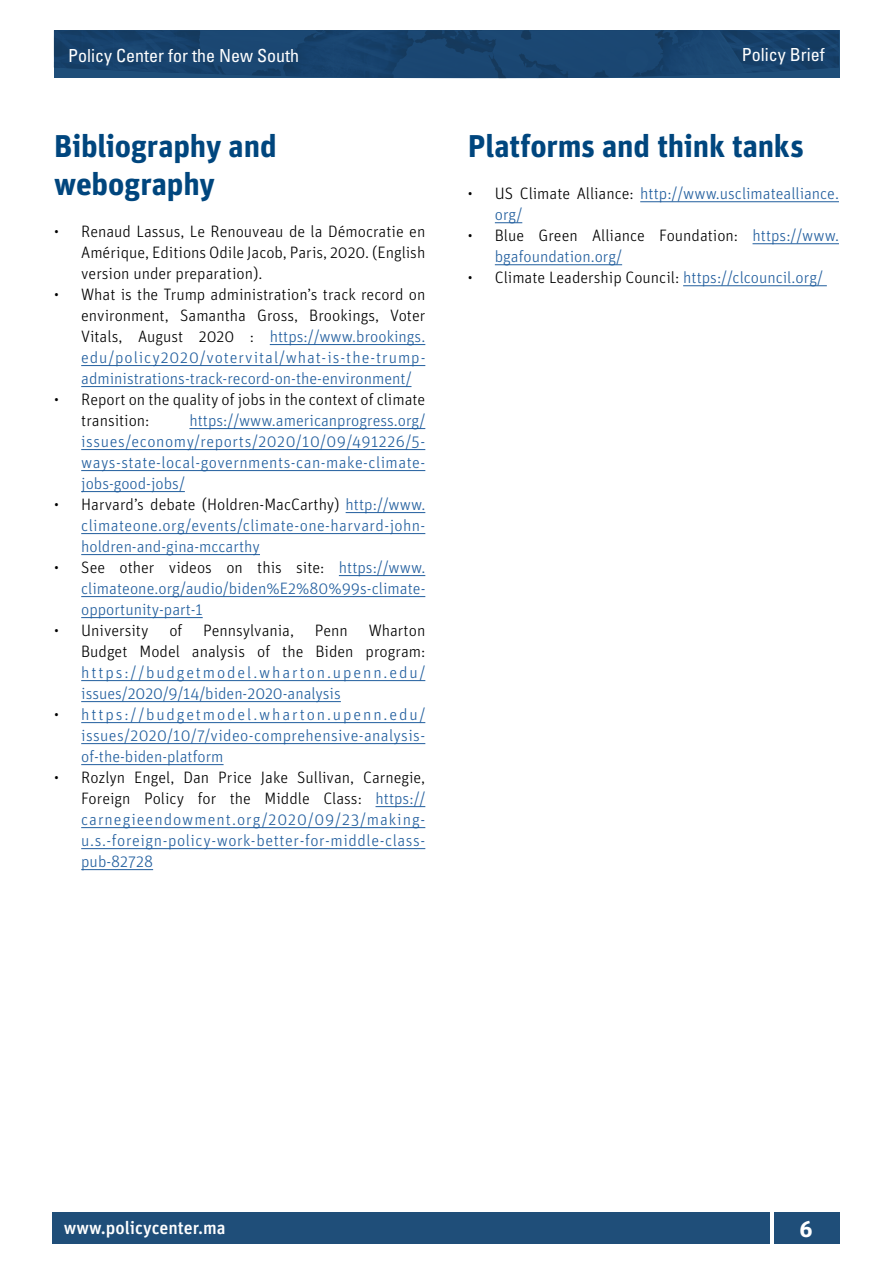
<style>
.page{position:relative;width:893px;height:1263px;background:#fff}
.page>*{position:absolute;margin:0;border:0;box-sizing:border-box;transform-origin:0 0}
.t1{font:700 31.5px/37.8px "Unit Pro";letter-spacing:-.005em;color:#00467e}
.t2{font:700 22.5px "Unit Pro";color:#fff}
.t3{font:condensed 18px "Univers LT Std";color:#fff}
.t4{font:500 18px "Unit Pro";color:#fff}
.t5{font:300 16.5px/21px "Unit Pro";color:#215e9e;text-align:justify}
.t6{font:300 16.5px/21px "Unit Pro";color:#000;text-align:justify}
.t7{font:300 16.5px/21px "Unit Pro";letter-spacing:.115em;color:#215e9e}
.s1{color:#000}
.s2{color:#215e9e}
</style>
<div class="page">
<div style="left:52px;top:1212px;width:718px;height:31px;background:#1f4e79"></div>
<div style="left:774px;top:1212px;width:65px;height:31px;background:#1f4e79"></div>
<img style="left:54px;top:30px;width:785px;height:49px">
<hr style="left:270px;top:344px;width:155px;height:1px;background:#215e9e">
<hr style="left:81px;top:365px;width:344px;height:1px;background:#215e9e">
<hr style="left:81px;top:386px;width:330px;height:1px;background:#215e9e">
<hr style="left:189px;top:428px;width:236px;height:1px;background:#215e9e">
<hr style="left:81px;top:449px;width:344px;height:1px;background:#215e9e">
<hr style="left:81px;top:470px;width:344px;height:1px;background:#215e9e">
<hr style="left:81px;top:491px;width:104px;height:1px;background:#215e9e">
<hr style="left:346px;top:512px;width:79px;height:1px;background:#215e9e">
<hr style="left:81px;top:533px;width:344px;height:1px;background:#215e9e">
<hr style="left:81px;top:554px;width:179px;height:1px;background:#215e9e">
<hr style="left:339px;top:575px;width:86px;height:1px;background:#215e9e">
<hr style="left:81px;top:596px;width:344px;height:1px;background:#215e9e">
<hr style="left:81px;top:617px;width:122px;height:1px;background:#215e9e">
<hr style="left:81px;top:680px;width:344px;height:1px;background:#215e9e">
<hr style="left:81px;top:701px;width:260px;height:1px;background:#215e9e">
<hr style="left:81px;top:722px;width:344px;height:1px;background:#215e9e">
<hr style="left:81px;top:743px;width:344px;height:1px;background:#215e9e">
<hr style="left:81px;top:764px;width:143px;height:1px;background:#215e9e">
<hr style="left:376px;top:806px;width:49px;height:1px;background:#215e9e">
<hr style="left:81px;top:827px;width:344px;height:1px;background:#215e9e">
<hr style="left:81px;top:848px;width:344px;height:1px;background:#215e9e">
<hr style="left:81px;top:869px;width:72px;height:1px;background:#215e9e">
<hr style="left:640px;top:201px;width:199px;height:1px;background:#215e9e">
<svg style="left:495px;top:222px;width:27px;height:1px"></svg>
<hr style="left:752px;top:243px;width:87px;height:1px;background:#215e9e">
<hr style="left:495px;top:264px;width:127px;height:1px;background:#215e9e">
<hr style="left:683px;top:285px;width:144px;height:1px;background:#215e9e">
<p class="t3" style="left:68px;top:44px;width:232px">Policy Center for the New South</p>
<p class="t3" style="left:742px;top:43px;width:84px">Policy Brief</p>
<h1 class="t1" style="left:54px;top:127px;width:224px">Bibliography and webography</h1>
<p class="t6" style="left:81px;top:221px;width:346px;text-indent:-27px">• Renaud Lassus, Le Renouveau de la Démocratie en Amérique, Editions Odile Jacob, Paris, 2020. (English version under preparation).</p>
<p class="t5" style="left:81px;top:284px;width:346px;text-indent:-27px"><span class="s1">• What is the Trump administration’s track record on environment, Samantha Gross, Brookings, Voter Vitals, August 2020 :</span> https://www.brookings. edu/policy2020/votervital/what-is-the-trump&shy;administrations-track-record-on-the-environment/</p>
<p class="t6" style="left:81px;top:389px;width:346px;text-indent:-27px">• Report on the quality of jobs in the context of climate transition:</p>
<p class="t5" style="left:81px;top:410px;width:346px;text-indent:108px">https://www.americanprogress.org/ issues/economy/reports/2020/10/09/491226/5- ways-state-local-governments-can-make-climate&shy;jobs-good-jobs/</p>
<p class="t5" style="left:81px;top:494px;width:346px;text-indent:-27px"><span class="s1">• Harvard’s debate (Holdren-MacCarthy)</span> http://www. climateone.org/events/climate-one-harvard-john&shy;holdren-and-gina-mccarthy</p>
<p class="t5" style="left:81px;top:557px;width:346px;text-indent:-27px"><span class="s1">• See other videos on this site:</span> https://www. climateone.org/audio/biden%E2%80%99s-climate&shy;opportunity-part-1</p>
<p class="t6" style="left:54px;top:620px;width:96px">• University</p>
<p class="t6" style="left:169px;top:620px;width:15px">of</p>
<p class="t6" style="left:203px;top:620px;width:92px">Pennsylvania,</p>
<p class="t6" style="left:315px;top:620px;width:34px">Penn</p>
<p class="t6" style="left:81px;top:620px;width:346px;text-align:right">Wharton<br>Budget Model analysis of the Biden program:</p>
<p class="t7" style="left:81px;top:662px;width:346px">https://budgetmodel.wharton.upenn.edu/ issues/2020/9/14/biden-2020-analysis</p>
<p class="t5" style="left:81px;top:704px;width:346px;text-indent:-27px"><span class="s1">•</span> https://budgetmodel.wharton.upenn.edu/ issues/2020/10/7/video-comprehensive-analysis&shy;of-the-biden-platform</p>
<p class="t5" style="left:81px;top:767px;width:346px;text-indent:-27px"><span class="s1">• Rozlyn Engel, Dan Price Jake Sullivan, Carnegie, Foreign Policy for the Middle Class:</span> https:// carnegieendowment.org/2020/09/23/making&shy;u.s.-foreign-policy-work-better-for-middle-class&shy;pub-82728</p>
<h1 class="t1" style="left:468px;top:127px;width:337px">Platforms and think tanks</h1>
<p class="t5" style="left:495px;top:183px;width:346px;text-indent:-27px"><span class="s1">• US Climate Alliance:</span> http://www.usclimatealliance. org/</p>
<p class="t5" style="left:495px;top:225px;width:346px;text-indent:-27px"><span class="s1">• Blue Green Alliance Foundation:</span> https://www. bgafoundation.org/</p>
<p class="t6" style="left:468px;top:267px;width:357px">• Climate Leadership Council: <span class="s2">https://clcouncil.org/</span></p>
<p class="t4" style="left:64px;top:1216px;width:164px">www.policycenter.ma</p>
<h2 class="t2" style="left:799px;top:1214px;width:15px">6</h2>
</div>
